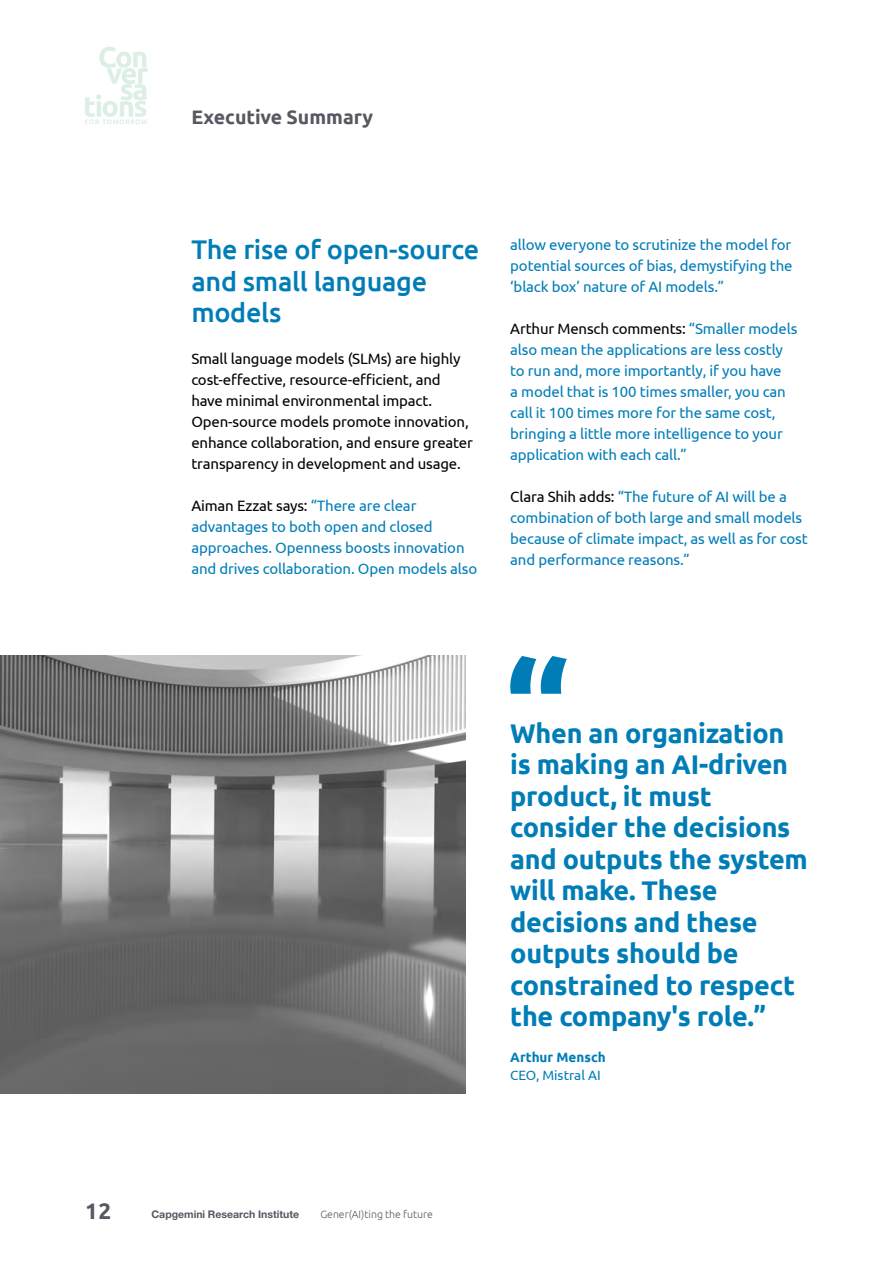
<style>
.page{position:relative;width:893px;height:1263px;background:#fff}
.page>*{position:absolute;margin:0;border:0;box-sizing:border-box;transform-origin:0 0}
.t1{font:700 27px/31.5px "Ubuntu";letter-spacing:-.01em;color:#007db7}
.t2{font:500 27px/31.5px "Ubuntu";letter-spacing:-.01em;color:#007db7}
.t3{font:700 22.5px "Ubuntu";color:#5a5662}
.t4{font:700 19.5px "Ubuntu";color:#5a5662}
.t5{font:15px/21px "Ubuntu";letter-spacing:-.01em;color:#007db7}
.t6{font:15px/21px "Ubuntu";letter-spacing:-.01em;color:#000}
.t7{font:13.5px "Ubuntu";color:#007db7}
.t8{font:700 13.5px "Ubuntu";color:#007db7}
.t9{font:700 10.5px "Helvetica Neue LT Std";color:#5a5662}
.t10{font:300 10.5px "Ubuntu";color:#5a5662}
.s1{color:#000}
</style>
<div class="page">
<svg style="left:85px;top:47px;width:63px;height:77px"></svg>
<img style="left:0;top:656px;width:466px;height:438px">
<svg style="left:510px;top:656px;width:57px;height:38px"></svg>
<h3 class="t4" style="left:191px;top:106px;width:183px">Executive Summary</h3>
<h1 class="t2" style="left:191px;top:233px;width:289px">The rise of open-source and small language models</h1>
<p class="t6" style="left:191px;top:348px;width:283px">Small language models (SLMs) are highly cost-effective, resource-efficient, and have minimal environmental impact.<br>Open-source models promote innovation, enhance collaboration, and ensure greater transparency in development and usage.</p>
<p class="t5" style="left:191px;top:495px;width:287px"><span class="s1">Aiman Ezzat says:</span> “There are clear advantages to both open and closed approaches. Openness boosts innovation and drives collaboration. Open models also</p>
<p class="t5" style="left:510px;top:233px;width:284px;text-align:justify">allow everyone to scrutinize the model for potential sources of bias, demystifying the ‘black box’ nature of AI models.”</p>
<p class="t5" style="left:510px;top:317px;width:289px"><span class="s1">Arthur Mensch comments:</span> “Smaller models also mean the applications are less costly to run and, more importantly, if you have<br>a model that is 100 times smaller, you can call it 100 times more for the same cost, bringing a little more intelligence to your application with each call.”</p>
<p class="t5" style="left:510px;top:485px;width:299px"><span class="s1">Clara Shih adds:</span> “The future of AI will be a combination of both large and small models because of climate impact, as well as for cost and performance reasons.”</p>
<h2 class="t3" style="left:85px;top:1197px;width:28px">12</h2>
<p class="t9" style="left:152px;top:1207px;width:149px">Capgemini Research Institute</p>
<p class="t10" style="left:320px;top:1208px;width:114px">Gener(AI)ting the future</p>
<h1 class="t1" style="left:510px;top:717px;width:299px">When an organization is making an AI-driven product, it must consider the decisions and outputs the system will make. These decisions and these outputs should be constrained to respect the company's role.”</h1>
<p class="t8" style="left:510px;top:1049px;width:97px">Arthur Mensch</p>
<p class="t7" style="left:510px;top:1067px;width:92px">CEO, Mistral AI</p>
</div>
